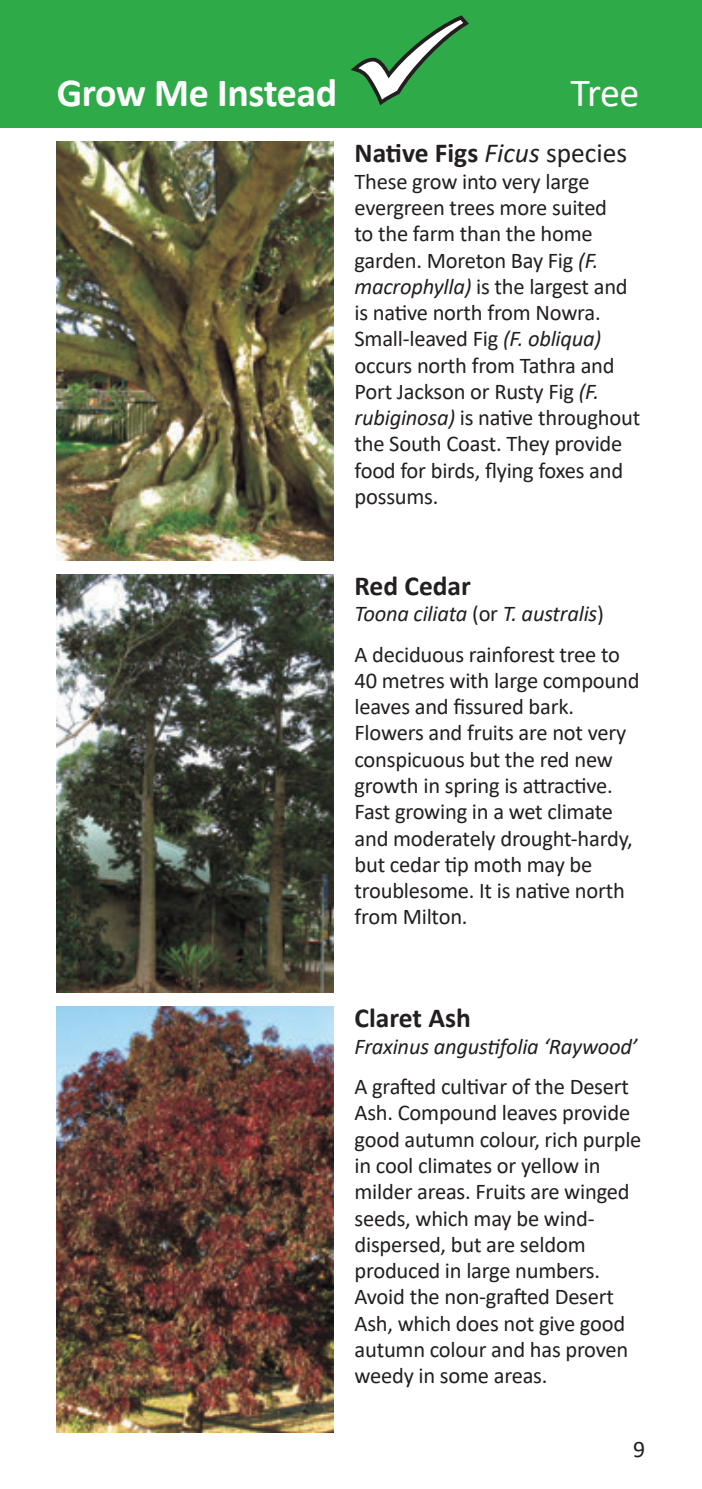
<style>
.page{position:relative;width:702px;height:1489px;background:#fff}
.page>*{position:absolute;margin:0;border:0;box-sizing:border-box;transform-origin:0 0}
.t1{font:700 40px "Calibri";letter-spacing:-.01em;color:#fff}
.t2{font:40px "Calibri";color:#fff}
.t3{font:700 27.5px "Calibri";color:#231f20}
.t4{font:23.75px "Calibri";color:#231f20}
.t5{font:22.5px/26.2px "Calibri";letter-spacing:-.01em;color:#231f20}
.t6{font:italic 22.5px "Calibri";letter-spacing:-.01em;color:#231f20}
.s1{font-weight:400;font-style:italic}
.s2{font-weight:400}
.s3{font-style:italic}
</style>
<div class="page">
<img style="left:57px;top:142px;width:276px;height:418px">
<img style="left:57px;top:574px;width:276px;height:418px">
<img style="left:57px;top:1006px;width:276px;height:425px">
<div style="left:0;top:0;width:702px;height:128px;background:#2faa49"></div>
<h1 class="t1" style="left:57px;top:64px;width:282px">Grow Me Instead</h1>
<h1 class="t2" style="left:570px;top:65px;width:71px">Tree</h1>
<p class="t3" style="left:354px;top:134px;width:274px">Native Figs <span class="s1">Ficus</span> <span class="s2">species</span></p>
<p class="t5" style="left:354px;top:167px;width:287px">These grow into very large evergreen trees more suited<br>to the farm than the home garden. Moreton Bay Fig <span class="s3">(F. macrophylla)</span> is the largest and is native north from Nowra.<br>Small-leaved Fig <span class="s3">(F. obliqua) </span>occurs north from Tathra and<br>Port Jackson or Rusty Fig <span class="s3">(F. rubiginosa)</span> is native throughout the South Coast. They provide food for birds, flying foxes and possums.</p>
<p class="t3" style="left:354px;top:566px;width:118px">Red Cedar</p>
<p class="t5" style="left:354px;top:593px;width:267px;line-height:40.5px"><span class="s3">Toona ciliata</span> (or <span class="s3">T. australis</span>)<br>A deciduous rainforest tree to</p>
<p class="t5" style="left:354px;top:666px;width:286px">40 metres with large compound leaves and fissured bark.<br>Flowers and fruits are not very conspicuous but the red new growth in spring is attractive.<br>Fast growing in a wet climate and moderately drought-hardy, but cedar tip moth may be troublesome. It is native north from Milton.</p>
<p class="t3" style="left:354px;top:998px;width:118px">Claret Ash</p>
<p class="t6" style="left:354px;top:1030px;width:284px">Fraxinus angustifolia ‘Raywood’</p>
<p class="t5" style="left:354px;top:1072px;width:288px">A grafted cultivar of the Desert<br>Ash. Compound leaves provide good autumn colour, rich purple in cool climates or yellow in milder areas. Fruits are winged seeds, which may be wind&shy;dispersed, but are seldom produced in large numbers.<br>Avoid the non-grafted Desert<br>Ash, which does not give good autumn colour and has proven weedy in some areas.</p>
<p class="t4" style="left:633px;top:1432px;width:14px">9</p>
</div>
